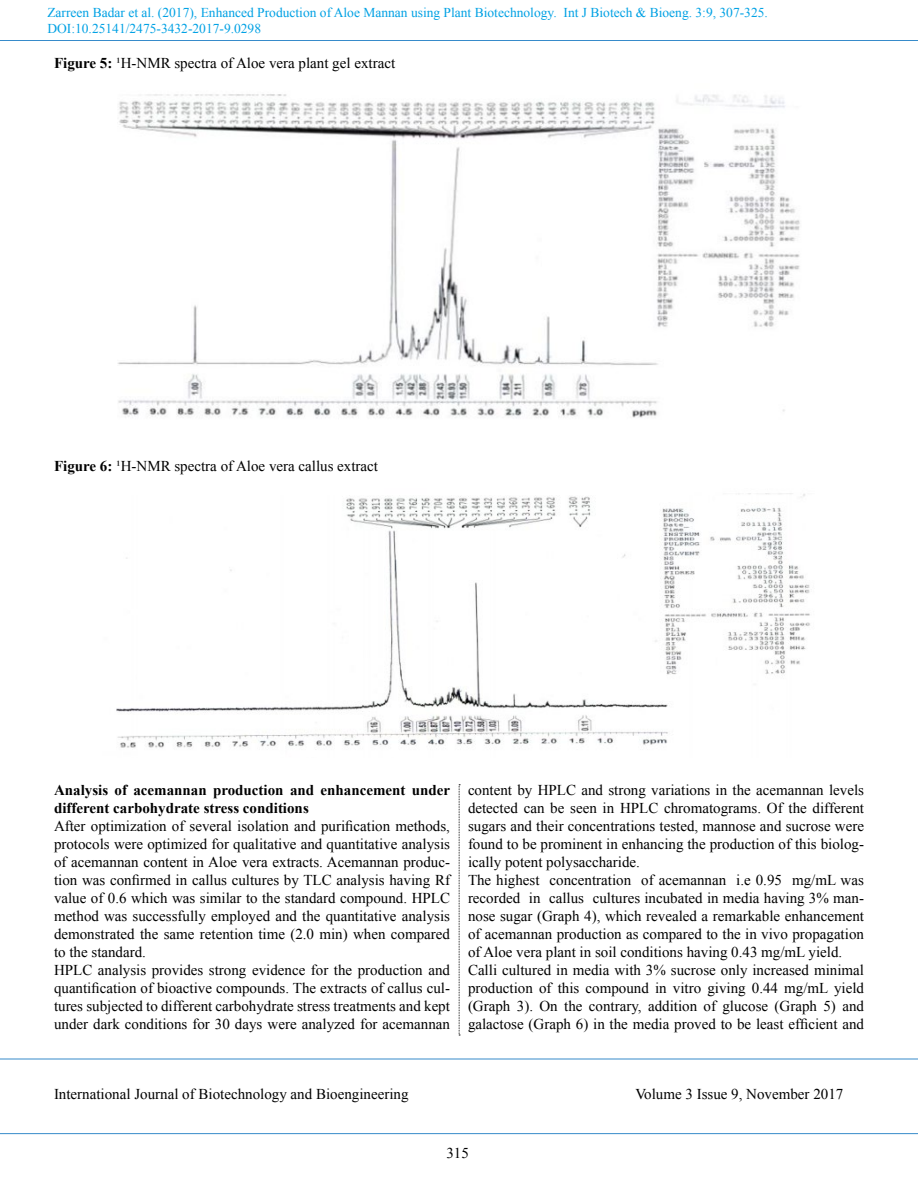
<style>
.page{position:relative;width:918px;height:1188px;background:#fff}
.page>*{position:absolute;margin:0;border:0;box-sizing:border-box;transform-origin:0 0}
.t1{font:15px/18px "Times New Roman";color:#000}
.t2{font:700 15px/18px "Times New Roman";color:#000}
.t3{font:13.5px/16.2px "Times New Roman";color:#00a1e4}
.s1{font-weight:700}
</style>
<div class="page">
<hr style="left:0;top:40px;width:918px;height:1px;background:#378bca">
<hr style="left:0;top:1059px;width:918px;height:1px;background:#378bca">
<hr style="left:0;top:1133px;width:918px;height:1px;background:#378bca">
<img style="left:117px;top:94px;width:683px;height:324px">
<img style="left:116px;top:493px;width:694px;height:255px">
<svg style="left:459px;top:784px;width:1px;height:252px"></svg>
<p class="t3" style="left:47px;top:4px;width:722px">Zarreen Badar et al. (2017), Enhanced Production of Aloe Mannan using Plant Biotechnology. Int J Biotech &amp; Bioeng. 3:9, 307-325.<br>DOI:10.25141/2475-3432-2017-9.0298</p>
<p class="t1" style="left:54px;top:53px;width:343px"><span class="s1">Figure 5:</span> ¹H-NMR spectra of Aloe vera plant gel extract</p>
<p class="t1" style="left:54px;top:456px;width:326px"><span class="s1">Figure 6:</span> ¹H-NMR spectra of Aloe vera callus extract</p>
<p class="t2" style="left:54px;top:781px;width:398px">Analysis of acemannan production and enhancement under different carbohydrate stress conditions</p>
<p class="t1" style="left:54px;top:817px;width:398px">After optimization of several isolation and purification methods, protocols were optimized for qualitative and quantitative analysis of acemannan content in Aloe vera extracts. Acemannan produc&shy;tion was confirmed in callus cultures by TLC analysis having Rf value of 0.6 which was similar to the standard compound. HPLC method was successfully employed and the quantitative analysis demonstrated the same retention time (2.0 min) when compared to the standard.<br>HPLC analysis provides strong evidence for the production and quantification of bioactive compounds. The extracts of callus cul&shy;tures subjected to different carbohydrate stress treatments and kept under dark conditions for 30 days were analyzed for acemannan</p>
<p class="t1" style="left:468px;top:781px;width:398px">content by HPLC and strong variations in the acemannan levels detected can be seen in HPLC chromatograms. Of the different sugars and their concentrations tested, mannose and sucrose were found to be prominent in enhancing the production of this biolog&shy;ically potent polysaccharide.<br>The highest concentration of acemannan i.e 0.95 mg/mL was recorded in callus cultures incubated in media having 3% man&shy;nose sugar (Graph 4), which revealed a remarkable enhancement of acemannan production as compared to the in vivo propagation of Aloe vera plant in soil conditions having 0.43 mg/mL yield.<br>Calli cultured in media with 3% sucrose only increased minimal production of this compound in vitro giving 0.44 mg/mL yield (Graph 3). On the contrary, addition of glucose (Graph 5) and galactose (Graph 6) in the media proved to be least efficient and</p>
<p class="t1" style="left:54px;top:1085px;width:356px">International Journal of Biotechnology and Bioengineering</p>
<p class="t1" style="left:635px;top:1085px;width:210px">Volume 3 Issue 9, November 2017</p>
<p class="t1" style="left:446px;top:1144px;width:24px">315</p>
</div>
